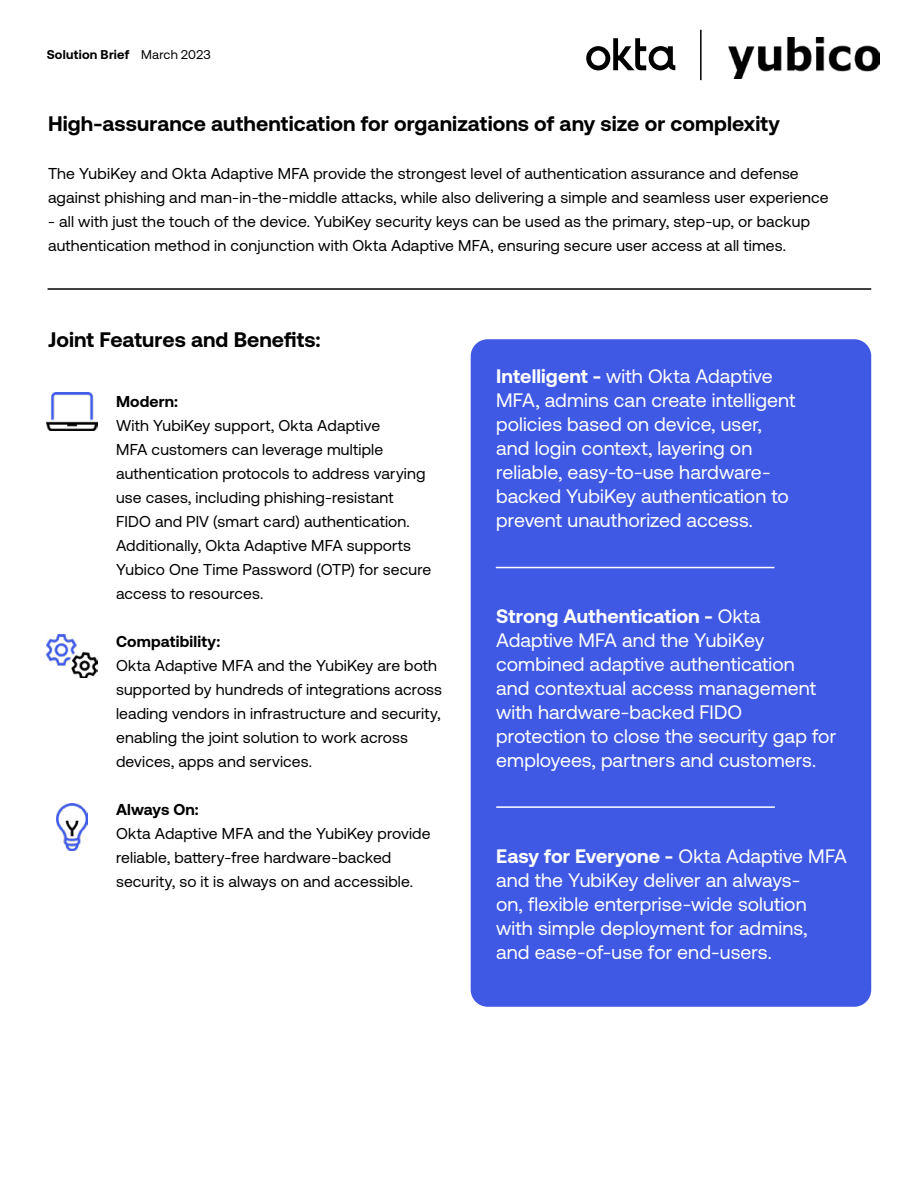
<style>
.page{position:relative;width:918px;height:1188px;background:#fff}
.page>*{position:absolute;margin:0;border:0;box-sizing:border-box;transform-origin:0 0}
.t1{font:700 21px "Aeonik";letter-spacing:.005em;color:#000}
.t2{font:19.5px/24px "Aeonik";letter-spacing:.005em;color:#fff}
.t3{font:15.75px/24px "Aeonik";letter-spacing:.01em;color:#000}
.t4{font:700 15.75px "Aeonik";letter-spacing:.01em;color:#000}
.t5{font:700 12.75px "Aeonik";letter-spacing:.015em;color:#000}
.s1{font-weight:400}
.s2{font-weight:700}
</style>
<div class="page">
<hr style="left:48px;top:288px;width:823px;height:2px;background:#000">
<div style="left:471px;top:339px;width:400px;height:668px;background:#3f59e4;border-radius:17px"></div>
<hr style="left:496px;top:806px;width:279px;height:2px;background:#fff">
<img style="left:47px;top:635px;width:50px;height:43px">
<img style="left:56px;top:803px;width:31px;height:48px">
<img style="left:46px;top:393px;width:52px;height:38px">
<hr style="left:496px;top:567px;width:278px;height:1px;background:#fff">
<img style="left:729px;top:38px;width:151px;height:40px">
<hr style="left:700px;top:30px;width:2px;height:50px;background:#000">
<svg style="left:586px;top:38px;width:89px;height:32px"></svg>
<p class="t5" style="left:47px;top:47px;width:165px">Solution Brief <span class="s1">March 2023</span></p>
<h1 class="t1" style="left:48px;top:112px;width:734px">High-assurance authentication for organizations of any size or complexity</h1>
<p class="t3" style="left:48px;top:161px;width:782px">The YubiKey and Okta Adaptive MFA provide the strongest level of authentication assurance and defense against phishing and man-in-the-middle attacks, while also delivering a simple and seamless user experience</p>
<p class="t3" style="left:48px;top:209px;width:764px">- all with just the touch of the device. YubiKey security keys can be used as the primary, step-up, or backup authentication method in conjunction with Okta Adaptive MFA, ensuring secure user access at all times.</p>
<h1 class="t1" style="left:48px;top:328px;width:274px">Joint Features and Benefits:</h1>
<p class="t4" style="left:116px;top:392px;width:64px">Modern:</p>
<p class="t3" style="left:116px;top:413px;width:317px">With YubiKey support, Okta Adaptive<br>MFA customers can leverage multiple authentication protocols to address varying use cases, including phishing-resistant FIDO and PIV (smart card) authentication.<br>Additionally, Okta Adaptive MFA supports Yubico One Time Password (OTP) for secure access to resources.</p>
<p class="t4" style="left:116px;top:632px;width:106px">Compatibility:</p>
<p class="t3" style="left:116px;top:653px;width:328px">Okta Adaptive MFA and the YubiKey are both supported by hundreds of integrations across leading vendors in infrastructure and security, enabling the joint solution to work across devices, apps and services.</p>
<p class="t4" style="left:116px;top:800px;width:84px">Always On:</p>
<p class="t3" style="left:116px;top:821px;width:316px">Okta Adaptive MFA and the YubiKey provide reliable, battery-free hardware-backed security, so it is always on and accessible.</p>
<p class="t2" style="left:496px;top:364px;width:301px"><span class="s2">Intelligent -</span> with Okta Adaptive<br>MFA, admins can create intelligent policies based on device, user, and login context, layering on reliable, easy-to-use hardware&shy;backed YubiKey authentication to prevent unauthorized access.</p>
<p class="t2" style="left:496px;top:604px;width:341px"><span class="s2">Strong Authentication -</span> Okta Adaptive MFA and the YubiKey combined adaptive authentication<br>and contextual access management with hardware-backed FIDO protection to close the security gap for employees, partners and customers.</p>
<p class="t2" style="left:496px;top:844px;width:352px"><span class="s2">Easy for Everyone -</span> Okta Adaptive MFA and the YubiKey deliver an always-<br>on, flexible enterprise-wide solution with simple deployment for admins,<br>and ease-of-use for end-users.</p>
</div>
